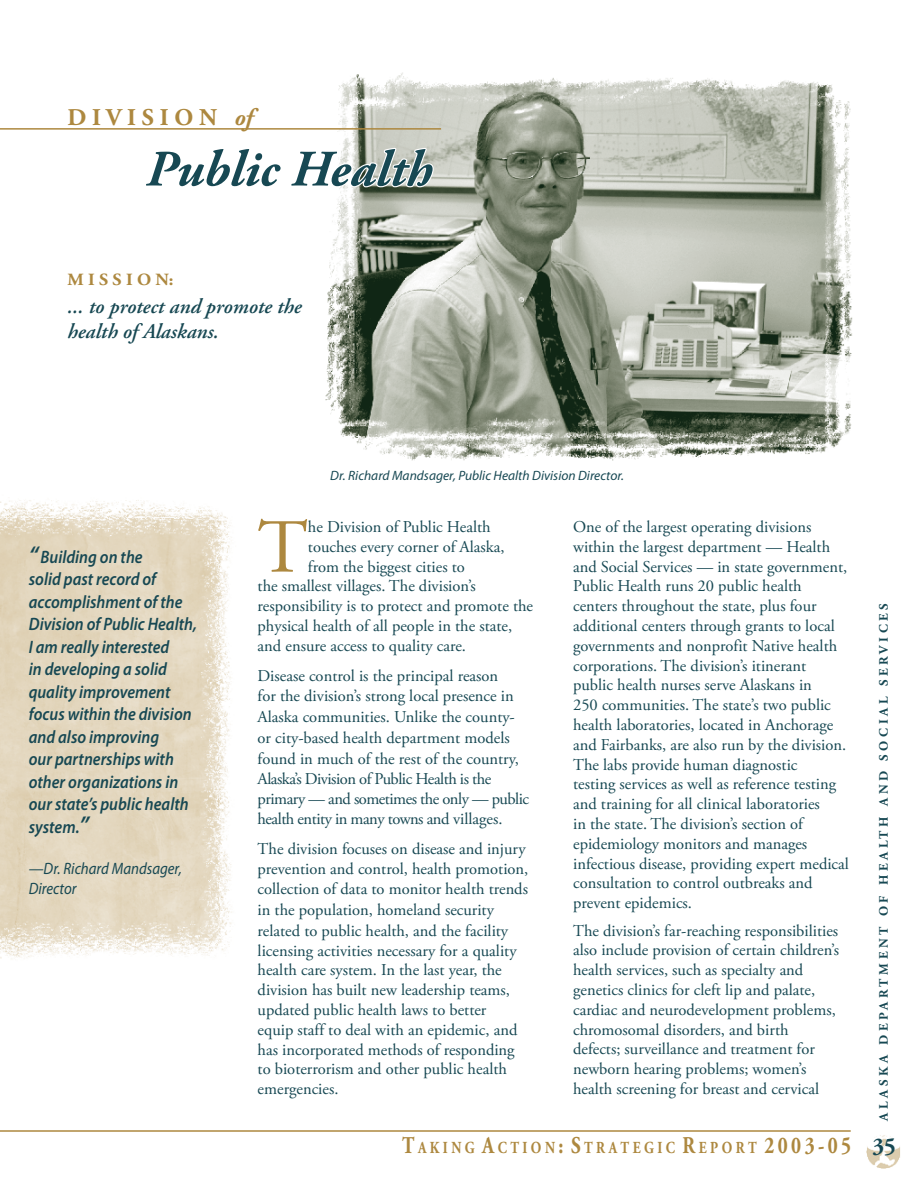
<style>
.page{position:relative;width:918px;height:1188px;background:#fff}
.page>*{position:absolute;margin:0;border:0;box-sizing:border-box;transform-origin:0 0}
.Photo_Caption{font:76.2px "Adobe Garamond Pro";color:#ad883f}
.t1{font:italic 700 51px "Adobe Garamond Pro";color:#174853}
.t2{font:700 24px "Adobe Garamond Pro";color:#ad883f}
.t3{font:italic 600 21px/25.2px "Adobe Garamond Pro";color:#174853}
.Drop_Quote{font:italic 600 18px/22.5px "Myriad Pro";color:#174853;scale:.9 1}
.t4{font:700 17.1px "Adobe Garamond Pro";color:#ad883f;scale:1.05 1}
.t5{font:700 16.8px "Adobe Garamond Pro";letter-spacing:.255em;color:#ad883f;scale:.8 1}
.Photo_Caption-2{font:16.5px/19.8px "Adobe Garamond Pro";color:#174853}
.Drop_Quote-2{font:italic 16.5px/19.8px "Myriad Pro";color:#174853;scale:.9 1}
.Photo_Caption-3{font:italic 13.5px "Myriad Pro";color:#174853}
.t6{font:700 12.9px "Adobe Garamond Pro";letter-spacing:.28em;color:#174853}
.s1{font-style:italic}
.s2{font-size:24px}
.s3{font-size:24px;color:#174853}
</style>
<div class="page">
<hr style="left:0;top:1130px;width:851px;height:2px;background:#ad883f">
<img style="left:867px;top:1135px;width:33px;height:34px">
<img style="left:0;top:500px;width:232px;height:459px">
<img style="left:325px;top:72px;width:528px;height:389px">
<hr style="left:0;top:128px;width:441px;height:2px;background:#ad883f">
<svg style="left:325px;top:147px;width:110px;height:41px"></svg>
<p class="t2" style="left:68px;top:104px;width:187px">D I V I S I O N <span class="s1">of</span></p>
<p class="t1" style="left:146px;top:140px;width:288px">Public Health</p>
<p class="t4" style="left:68px;top:269px;width:103px">M I S S I O N:</p>
<p class="t3" style="left:68px;top:295px;width:236px">... to protect and promote the health of Alaskans.</p>
<p class="Photo_Caption-3" style="left:330px;top:468px;width:295px">Dr. Richard Mandsager, Public Health Division Director.</p>
<p class="Drop_Quote" style="left:29px;top:546px;width:188px"><span class="s2">“</span>Building on the<br>solid past record of accomplishment of the<br>Division of Public Health,<br>I am really interested<br>in developing a solid quality improvement focus within the division and also improving<br>our partnerships with other organizations in our state’s public health system.<span class="s2">”</span></p>
<p class="Drop_Quote-2" style="left:29px;top:859px;width:172px">—Dr. Richard Mandsager,<br>Director</p>
<p class="Photo_Caption" style="left:258px;top:502px;width:52px">T</p>
<p class="Photo_Caption-2" style="left:308px;top:517px;width:184px">he Division of Public Health</p>
<p class="Photo_Caption-2" style="left:573px;top:517px;width:277px">One of the largest operating divisions within the largest department — Health and Social Services — in state government, Public Health runs 20 public health centers throughout the state, plus four additional centers through grants to local governments and nonprofit Native health corporations. The division’s itinerant public health nurses serve Alaskans in<br>250 communities. The state’s two public health laboratories, located in Anchorage and Fairbanks, are also run by the division.<br>The labs provide human diagnostic<br>testing services as well as reference testing and training for all clinical laboratories<br>in the state. The division’s section of epidemiology monitors and manages infectious disease, providing expert medical consultation to control outbreaks and prevent epidemics.</p>
<p class="Photo_Caption-2" style="left:573px;top:921px;width:268px">The division’s far-reaching responsibilities also include provision of certain children’s health services, such as specialty and genetics clinics for cleft lip and palate, cardiac and neurodevelopment problems, chromosomal disorders, and birth defects; surveillance and treatment for newborn hearing problems; women’s health screening for breast and cervical</p>
<p class="Photo_Caption-2" style="left:308px;top:537px;width:198px">touches every corner of Alaska,</p>
<p class="Photo_Caption-2" style="left:308px;top:557px;width:158px">from the biggest cities to</p>
<p class="Photo_Caption-2" style="left:258px;top:577px;width:220px">the smallest villages. The division’s</p>
<p class="Photo_Caption-2" style="left:258px;top:597px;width:277px">responsibility is to protect and promote the</p>
<p class="Photo_Caption-2" style="left:258px;top:616px;width:256px">physical health of all people in the state,</p>
<p class="Photo_Caption-2" style="left:258px;top:636px;width:210px">and ensure access to quality care.</p>
<p class="Photo_Caption-2" style="left:258px;top:667px;width:273px;line-height:20.2px">Disease control is the principal reason<br>for the division’s strong local presence in Alaska communities. Unlike the county&shy;or city-based health department models found in much of the rest of the country, Alaska’s Division of Public Health is the primary — and sometimes the only — public health entity in many towns and villages.</p>
<p class="Photo_Caption-2" style="left:258px;top:840px;width:272px">The division focuses on disease and injury prevention and control, health promotion, collection of data to monitor health trends in the population, homeland security related to public health, and the facility licensing activities necessary for a quality health care system. In the last year, the division has built new leadership teams, updated public health laws to better<br>equip staff to deal with an epidemic, and has incorporated methods of responding to bioterrorism and other public health emergencies.</p>
<p class="t6" style="left:876px;top:1121px;width:519px;rotate:-90deg">ALASKA DEPARTMENT OF HEALTH AND SOCIAL SERVICES</p>
<p class="t5" style="left:402px;top:1138px;width:619px"><span class="s2">T</span> AKING <span class="s2">A</span> CTION <span class="s2">: S</span> TRATEGIC <span class="s2">R</span> EPORT <span class="s2">2 0 0 3 - 0 5</span> <span class="s3">35</span></p>
</div>
